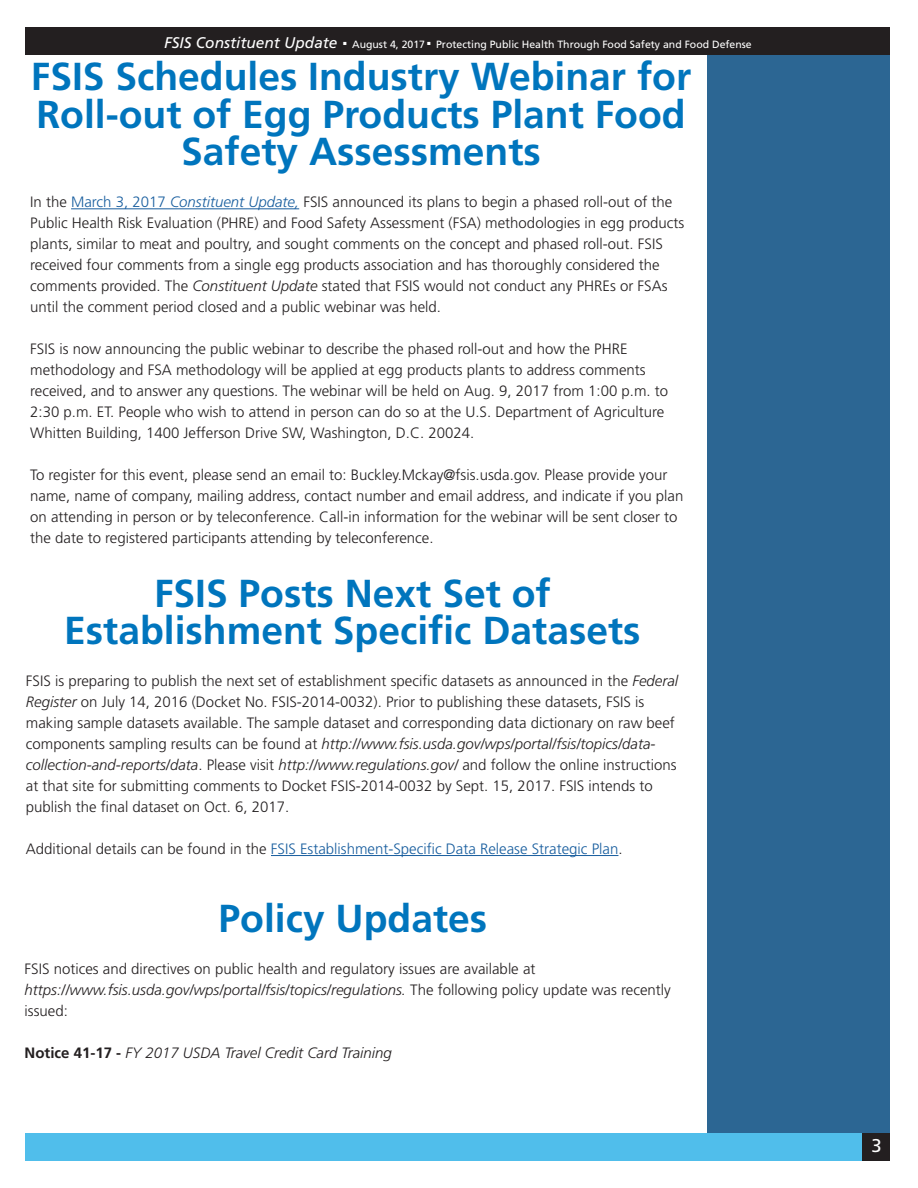
<style>
.page{position:relative;width:918px;height:1188px;background:#fff}
.page>*{position:absolute;margin:0;border:0;box-sizing:border-box;transform-origin:0 0}
.t1{font:700 39px/37.5px "Frutiger LT Std";color:#0075bd;text-align:center}
.t2{font:27.45px "Frutiger LT Std";color:#fff}
.t3{font:18.45px "Frutiger LT Std";color:#fff}
.t4{font:italic 15.45px "Frutiger LT Std";color:#fff}
.t5{font:300 15px/21px "Frutiger LT Std";color:#231f20}
.t6{font:italic 300 15px/21px "Frutiger LT Std";color:#231f20}
.t7{font:300 15px "Frutiger LT Std";color:#175d9e}
.t8{font:10.5px "Frutiger LT Std";color:#fff}
.s1{color:#175d9e}
.s2{font-style:italic;color:#175d9e}
.s3{font-style:italic}
.s4{color:#231f20}
.s5{font-style:normal}
.s6{font-weight:700;font-style:normal}
</style>
<div class="page">
<div style="left:707px;top:30px;width:183px;height:1106px;background:#2c6693"></div>
<div style="left:26px;top:27px;width:864px;height:28px;background:#231f20"></div>
<div style="left:26px;top:1133px;width:864px;height:28px;background:#50beeb"></div>
<div style="left:862px;top:1133px;width:28px;height:28px;background:#231f20"></div>
<hr style="left:71px;top:208px;width:228px;height:1px;background:#175d9e">
<hr style="left:271px;top:855px;width:347px;height:1px;background:#175d9e">
<p class="t4" style="left:164px;top:33px;width:186px">FSIS Constituent Update <sup>.</sup></p>
<p class="t8" style="left:352px;top:38px;width:74px">August 4, 2017</p>
<p class="t2" style="left:425px;top:19px;width:9px">.</p>
<p class="t8" style="left:436px;top:38px;width:317px">Protecting Public Health Through Food Safety and Food Defense</p>
<p class="t1" style="left:31px;top:58px;width:662px">FSIS Schedules Industry Webinar for<br>Roll-out of Egg Products Plant Food<br>Safety Assessments</p>
<p class="t5" style="left:30px;top:192px;width:656px">In the <span class="s1">March 3, 2017</span> <span class="s2">Constituent Update,</span> FSIS announced its plans to begin a phased roll-out of the Public Health Risk Evaluation (PHRE) and Food Safety Assessment (FSA) methodologies in egg products plants, similar to meat and poultry, and sought comments on the concept and phased roll-out. FSIS received four comments from a single egg products association and has thoroughly considered the comments provided. The <span class="s3">Constituent Update</span> stated that FSIS would not conduct any PHREs or FSAs until the comment period closed and a public webinar was held.</p>
<p class="t5" style="left:30px;top:339px;width:599px">FSIS is now announcing the public webinar to describe the phased roll-out and how the PHRE</p>
<p class="t5" style="left:30px;top:360px;width:617px">methodology and FSA methodology will be applied at egg products plants to address comments</p>
<p class="t5" style="left:30px;top:381px;width:640px">received, and to answer any questions. The webinar will be held on Aug. 9, 2017 from 1:00 p.m. to<br>2:30 p.m. ET. People who wish to attend in person can do so at the U.S. Department of Agriculture<br>Whitten Building, 1400 Jefferson Drive SW, Washington, D.C. 20024.</p>
<p class="t5" style="left:30px;top:465px;width:655px">To register for this event, please send an email to: Buckley.Mckay@fsis.usda.gov. Please provide your name, name of company, mailing address, contact number and email address, and indicate if you plan on attending in person or by teleconference. Call-in information for the webinar will be sent closer to the date to registered participants attending by teleconference.</p>
<p class="t1" style="left:154px;top:574px;width:398px">FSIS Posts Next Set of</p>
<p class="t1" style="left:64px;top:612px;width:578px">Establishment Specific Datasets</p>
<p class="t5" style="left:26px;top:671px;width:654px">FSIS is preparing to publish the next set of establishment specific datasets as announced in the <span class="s3">Federal Register</span> on July 14, 2016 (Docket No. FSIS-2014-0032). Prior to publishing these datasets, FSIS is making sample datasets available. The sample dataset and corresponding data dictionary on raw beef components sampling results can be found at <span class="s3">http://www.fsis.usda.gov/wps/portal/fsis/topics/data&shy;collection-and-reports/data</span>. Please visit <span class="s3">http://www.regulations.gov/</span> and follow the online instructions at that site for submitting comments to Docket FSIS-2014-0032 by Sept. 15, 2017. FSIS intends to publish the final dataset on Oct. 6, 2017.</p>
<p class="t7" style="left:26px;top:840px;width:598px"><span class="s4">Additional details can be found in the</span> FSIS Establishment-Specific Data Release Strategic Plan<span class="s4">.</span></p>
<p class="t1" style="left:219px;top:899px;width:270px">Policy Updates</p>
<p class="t5" style="left:25px;top:958px;width:512px">FSIS notices and directives on public health and regulatory issues are available at</p>
<p class="t6" style="left:25px;top:979px;width:648px">https://www.fsis.usda.gov/wps/portal/fsis/topics/regulations. <span class="s5">The following policy update was recently issued:</span></p>
<p class="t6" style="left:25px;top:1042px;width:369px"><span class="s6">Notice 41-17 -</span> FY 2017 USDA Travel Credit Card Training</p>
<p class="t3" style="left:872px;top:1134px;width:12px">3</p>
</div>
